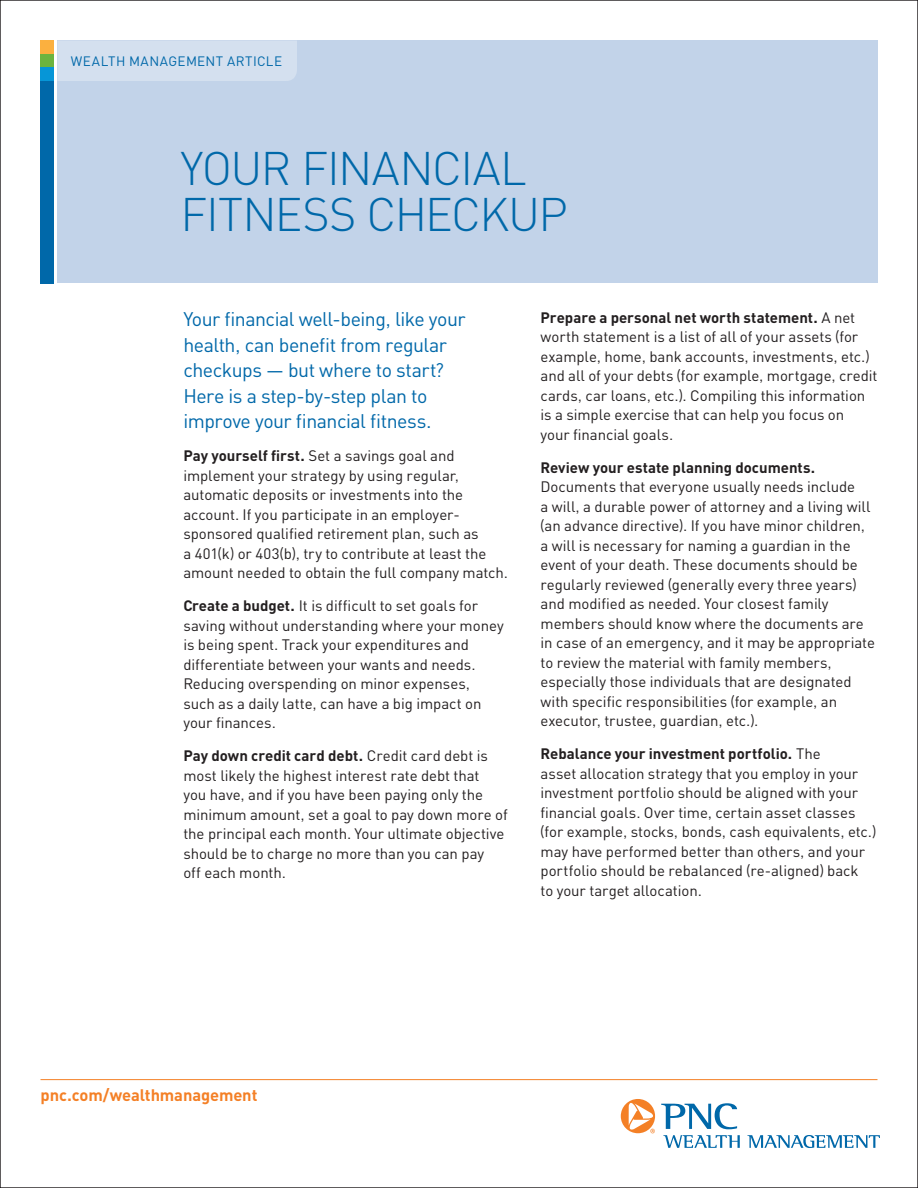
<style>
.page{position:relative;width:918px;height:1188px;background:#fff}
.page>*{position:absolute;margin:0;border:0;box-sizing:border-box;transform-origin:0 0}
.Paragraph_Style_1{font:300 46.5px/46.5px "PNC Sans";letter-spacing:-.03em;color:#0068a9}
.Paragraph_Style_1-2{font:19.5px/25.5px "PNC Sans";letter-spacing:-.025em;color:#0068a9}
.Paragraph_Style_1-3{font:700 16.5px "PNC Sans";letter-spacing:-.005em;color:#f48026}
.Paragraph_Style_1-4{font:15px/19.5px "PNC Sans";letter-spacing:-.005em;color:#231f20}
.t1{font:13.5px "PNC Sans";letter-spacing:.035em;color:#0068a9}
.s1{font-weight:700}
</style>
<div class="page">
<div style="left:57px;top:40px;width:821px;height:244px;background:#c2d3e9"></div>
<div style="left:40px;top:40px;width:14px;height:14px;background:#fbb03f"></div>
<div style="left:40px;top:54px;width:14px;height:14px;background:#6cb43f"></div>
<div style="left:40px;top:68px;width:14px;height:13px;background:#0696d7"></div>
<div style="left:40px;top:81px;width:14px;height:203px;background:#0068a9"></div>
<hr style="left:40px;top:1079px;width:838px;height:1px;background:#f48026">
<div style="left:57px;top:41px;width:240px;height:40px;background:#d4e0ef"></div>
<svg style="left:621px;top:1099px;width:34px;height:34px"></svg>
<svg style="left:661px;top:1103px;width:76px;height:26px"></svg>
<svg style="left:663px;top:1135px;width:217px;height:13px"></svg>
<p class="t1" style="left:71px;top:53px;width:213px">WEALTH MANAGEMENT ARTICLE</p>
<p class="Paragraph_Style_1" style="left:180px;top:144px;width:389px">YOUR FINANCIAL<br>FITNESS CHECKUP</p>
<p class="Paragraph_Style_1-2" style="left:183px;top:306px;width:284px">Your financial well-being, like your health, can benefit from regular checkups — but where to start?<br>Here is a step-by-step plan to improve your financial fitness.</p>
<p class="Paragraph_Style_1-4" style="left:183px;top:446px;width:326px"><span class="s1">Pay yourself first.</span> Set a savings goal and implement your strategy by using regular, automatic deposits or investments into the account. If you participate in an employer&shy;sponsored qualified retirement plan, such as<br>a 401(k) or 403(b), try to contribute at least the amount needed to obtain the full company match.</p>
<p class="Paragraph_Style_1-4" style="left:183px;top:596px;width:322px"><span class="s1">Create a budget.</span> It is difficult to set goals for saving without understanding where your money is being spent. Track your expenditures and differentiate between your wants and needs.<br>Reducing overspending on minor expenses, such as a daily latte, can have a big impact on your finances.</p>
<p class="Paragraph_Style_1-4" style="left:183px;top:746px;width:326px"><span class="s1">Pay down credit card debt.</span> Credit card debt is most likely the highest interest rate debt that<br>you have, and if you have been paying only the minimum amount, set a goal to pay down more of the principal each month. Your ultimate objective should be to charge no more than you can pay<br>off each month.</p>
<p class="Paragraph_Style_1-4" style="left:541px;top:308px;width:338px"><span class="s1">Prepare a personal net worth statement.</span> A net worth statement is a list of all of your assets (for example, home, bank accounts, investments, etc.) and all of your debts (for example, mortgage, credit cards, car loans, etc.). Compiling this information is a simple exercise that can help you focus on<br>your financial goals.</p>
<p class="Paragraph_Style_1-4" style="left:541px;top:458px;width:336px"><span class="s1">Review your estate planning documents.<br></span>Documents that everyone usually needs include<br>a will, a durable power of attorney and a living will (an advance directive). If you have minor children, a will is necessary for naming a guardian in the event of your death. These documents should be regularly reviewed (generally every three years) and modified as needed. Your closest family members should know where the documents are in case of an emergency, and it may be appropriate to review the material with family members, especially those individuals that are designated with specific responsibilities (for example, an executor, trustee, guardian, etc.).</p>
<p class="Paragraph_Style_1-4" style="left:541px;top:744px;width:337px"><span class="s1">Rebalance your investment portfolio.</span> The<br>asset allocation strategy that you employ in your investment portfolio should be aligned with your financial goals. Over time, certain asset classes (for example, stocks, bonds, cash equivalents, etc.) may have performed better than others, and your portfolio should be rebalanced (re-aligned) back<br>to your target allocation.</p>
<p class="Paragraph_Style_1-3" style="left:40px;top:1084px;width:219px">pnc.com/wealthmanagement</p>
</div>
